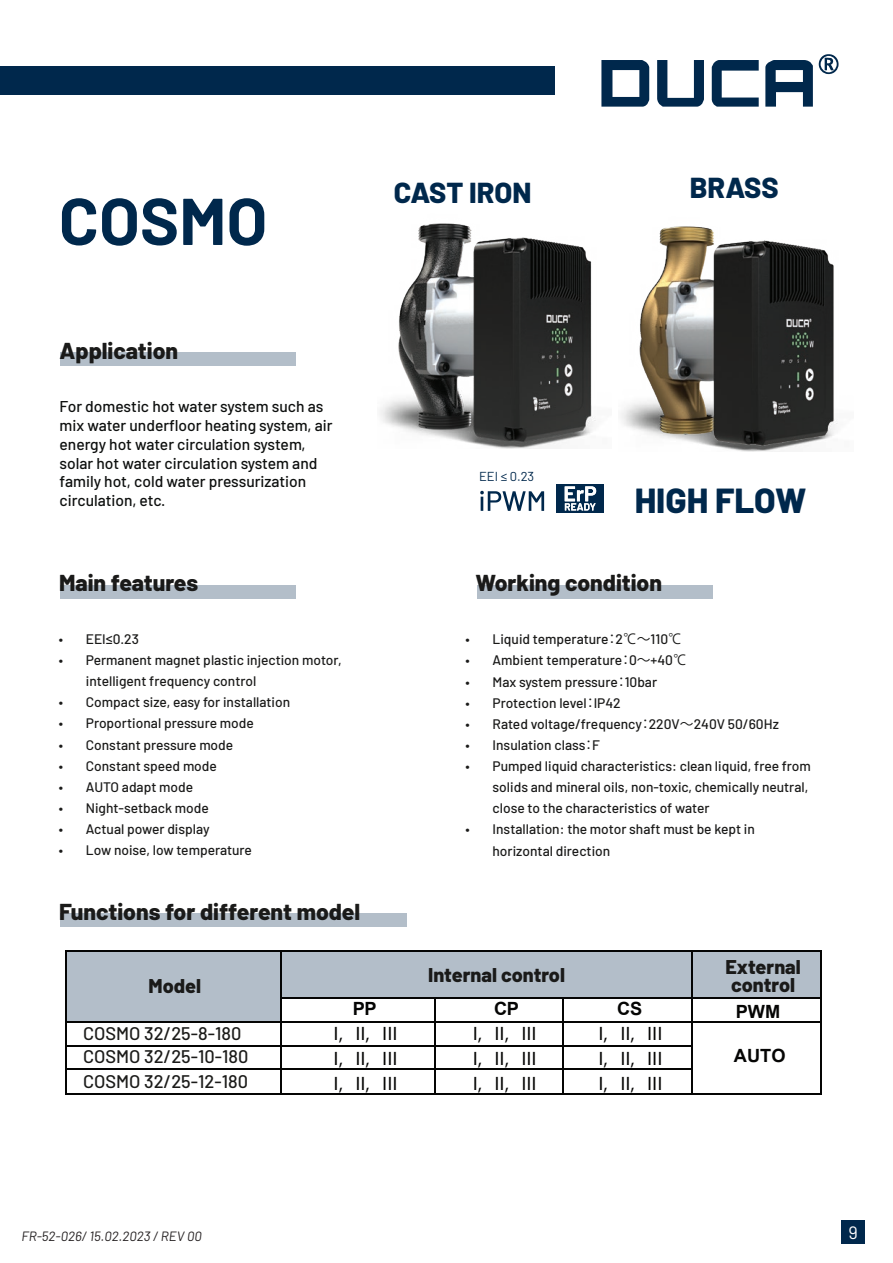
<style>
.page{position:relative;width:893px;height:1263px;background:#fff}
.page>*{position:absolute;margin:0;border:0;box-sizing:border-box;transform-origin:0 0}
.t1{font:700 66px "Barlow";color:#00284c}
.t2{font:800 34.65px "Barlow";color:#00284c}
.t3{font:800 28.8px "Barlow";color:#00284c}
.t4{font:800 22.95px "Barlow";color:#1a1a19}
.t5{font:800 19.8px/17.2px "Barlow";color:#1a1a19}
.t6{font:18.15px/25px "Arial";color:#050504;text-align:center}
.t7{font:500 18.15px/24px "Barlow";color:#1b1b19}
.t8{font:700 18.15px "Arial";color:#050504}
.t9{font:18px "Barlow";color:#fff}
.t10{font:500 15.6px/18.8px "Barlow";color:#0d0f0e}
.t11{font:500 13.8px/21.1px "Barlow";color:#1a1a19}
.t12{font:italic 13.5px "Barlow";color:#231f20}
.t13{font:13.05px "Barlow";color:#00284c}
.s1{font-family:"Koz Go Pr 6 N";font-weight:400}
.s2{font-weight:700}
.s3{font-family:"Koz Go Pr 6 N"}
</style>
<div class="page">
<div style="left:60px;top:913px;width:346px;height:14px;background:#b3bec9"></div>
<div style="left:60px;top:585px;width:236px;height:14px;background:#b3bec9"></div>
<div style="left:478px;top:585px;width:235px;height:14px;background:#b3bec9"></div>
<div style="left:60px;top:352px;width:236px;height:13px;background:#b3bec9"></div>
<div style="left:280px;top:952px;width:542px;height:45px;background:#b3bec9"></div>
<div style="left:67px;top:952px;width:213px;height:70px;background:#b3bec9"></div>
<hr style="left:67px;top:950px;width:213px;height:2px;background:#050504">
<hr style="left:282px;top:950px;width:409px;height:2px;background:#050504">
<hr style="left:693px;top:950px;width:127px;height:2px;background:#050504">
<hr style="left:65px;top:952px;width:2px;height:45px;background:#050504">
<hr style="left:280px;top:952px;width:2px;height:45px;background:#050504">
<hr style="left:691px;top:952px;width:2px;height:45px;background:#050504">
<hr style="left:820px;top:952px;width:2px;height:45px;background:#050504">
<hr style="left:282px;top:997px;width:152px;height:1px;background:#050504">
<hr style="left:436px;top:997px;width:126px;height:1px;background:#050504">
<hr style="left:564px;top:997px;width:127px;height:1px;background:#050504">
<hr style="left:693px;top:997px;width:127px;height:1px;background:#050504">
<hr style="left:65px;top:998px;width:2px;height:23px;background:#050504">
<hr style="left:280px;top:998px;width:2px;height:23px;background:#050504">
<hr style="left:434px;top:998px;width:2px;height:23px;background:#050504">
<hr style="left:562px;top:998px;width:2px;height:23px;background:#050504">
<hr style="left:691px;top:998px;width:2px;height:23px;background:#050504">
<hr style="left:820px;top:998px;width:2px;height:23px;background:#050504">
<hr style="left:67px;top:1021px;width:213px;height:2px;background:#050504">
<hr style="left:282px;top:1021px;width:152px;height:2px;background:#050504">
<hr style="left:436px;top:1021px;width:126px;height:2px;background:#050504">
<hr style="left:564px;top:1021px;width:127px;height:2px;background:#050504">
<hr style="left:693px;top:1021px;width:127px;height:2px;background:#050504">
<hr style="left:65px;top:1023px;width:2px;height:22px;background:#050504">
<hr style="left:280px;top:1023px;width:2px;height:22px;background:#050504">
<hr style="left:434px;top:1023px;width:2px;height:22px;background:#050504">
<hr style="left:562px;top:1023px;width:2px;height:22px;background:#050504">
<hr style="left:691px;top:1023px;width:2px;height:22px;background:#050504">
<hr style="left:820px;top:1023px;width:2px;height:22px;background:#050504">
<hr style="left:282px;top:1045px;width:152px;height:1px;background:#050504">
<hr style="left:436px;top:1045px;width:126px;height:1px;background:#050504">
<hr style="left:564px;top:1045px;width:127px;height:1px;background:#050504">
<hr style="left:65px;top:1046px;width:2px;height:22px;background:#050504">
<hr style="left:280px;top:1046px;width:2px;height:22px;background:#050504">
<hr style="left:434px;top:1046px;width:2px;height:22px;background:#050504">
<hr style="left:562px;top:1046px;width:2px;height:22px;background:#050504">
<hr style="left:691px;top:1046px;width:2px;height:22px;background:#050504">
<hr style="left:820px;top:1046px;width:2px;height:22px;background:#050504">
<hr style="left:282px;top:1068px;width:152px;height:1px;background:#050504">
<hr style="left:436px;top:1068px;width:126px;height:1px;background:#050504">
<hr style="left:564px;top:1068px;width:127px;height:1px;background:#050504">
<hr style="left:65px;top:1069px;width:2px;height:24px;background:#050504">
<hr style="left:280px;top:1069px;width:2px;height:24px;background:#050504">
<hr style="left:434px;top:1069px;width:2px;height:24px;background:#050504">
<hr style="left:562px;top:1069px;width:2px;height:24px;background:#050504">
<hr style="left:691px;top:1069px;width:2px;height:24px;background:#050504">
<hr style="left:820px;top:1069px;width:2px;height:24px;background:#050504">
<hr style="left:282px;top:1093px;width:152px;height:1px;background:#050504">
<hr style="left:436px;top:1093px;width:126px;height:1px;background:#050504">
<hr style="left:564px;top:1093px;width:258px;height:1px;background:#050504">
<hr style="left:67px;top:1045px;width:213px;height:1px;background:#050504">
<hr style="left:67px;top:1068px;width:213px;height:1px;background:#050504">
<hr style="left:67px;top:1093px;width:213px;height:1px;background:#050504">
<div style="left:556px;top:484px;width:47px;height:29px;background:#00284c"></div>
<svg style="left:565px;top:486px;width:31px;height:24px"></svg>
<svg style="left:480px;top:491px;width:64px;height:20px"></svg>
<img style="left:380px;top:223px;width:216px;height:225px">
<img style="left:621px;top:226px;width:217px;height:226px">
<div style="left:842px;top:1220px;width:23px;height:23px;background:#00284c"></div>
<div style="left:1px;top:66px;width:554px;height:29px;background:#00284c"></div>
<svg style="left:819px;top:54px;width:20px;height:20px"></svg>
<svg style="left:601px;top:60px;width:48px;height:47px"></svg>
<svg style="left:657px;top:60px;width:47px;height:47px"></svg>
<svg style="left:712px;top:60px;width:47px;height:47px"></svg>
<svg style="left:765px;top:60px;width:48px;height:47px"></svg>
<h1 class="t1" style="left:59px;top:172px;width:210px">COSMO</h1>
<h3 class="t4" style="left:60px;top:333px;width:120px">Application</h3>
<p class="t10" style="left:60px;top:396px;width:275px">For domestic hot water system such as mix water underfloor heating system, air energy hot water circulation system, solar hot water circulation system and family hot, cold water pressurization circulation, etc.</p>
<h3 class="t3" style="left:394px;top:171px;width:139px">CAST IRON</h3>
<h3 class="t3" style="left:690px;top:167px;width:90px">BRASS</h3>
<p class="t13" style="left:479px;top:467px;width:57px">EEI ≤ 0.23</p>
<h2 class="t2" style="left:635px;top:474px;width:173px">HIGH FLOW</h2>
<h3 class="t4" style="left:59px;top:566px;width:141px">Main features</h3>
<h3 class="t4" style="left:476px;top:566px;width:188px">Working condition</h3>
<p class="t11" style="left:59px;top:627px;width:82px">• EEI≤0.23</p>
<p class="t11" style="left:86px;top:648px;width:258px;text-indent:-27px">• Permanent magnet plastic injection motor, intelligent frequency control</p>
<p class="t11" style="left:59px;top:691px;width:233px">• Compact size, easy for installation</p>
<p class="t11" style="left:59px;top:712px;width:196px">• Proportional pressure mode</p>
<p class="t11" style="left:59px;top:733px;width:176px">• Constant pressure mode</p>
<p class="t11" style="left:59px;top:754px;width:160px">• Constant speed mode</p>
<p class="t11" style="left:59px;top:775px;width:136px">• AUTO adapt mode</p>
<p class="t11" style="left:59px;top:796px;width:152px">• Night-setback mode</p>
<p class="t11" style="left:59px;top:817px;width:152px">• Actual power display</p>
<p class="t11" style="left:59px;top:838px;width:195px">• Low noise, low temperature</p>
<h3 class="t4" style="left:59px;top:894px;width:303px">Functions for different model</h3>
<h3 class="t5" style="left:149px;top:976px;width:54px">Model</h3>
<p class="t11" style="left:466px;top:628px;width:218px">• Liquid temperature<span class="s1">：</span>2<span class="s1">℃～</span>110<span class="s1">℃</span></p>
<p class="t11" style="left:466px;top:649px;width:223px">• Ambient temperature<span class="s1">：</span>0<span class="s1">～</span>+40<span class="s1">℃</span></p>
<p class="t11" style="left:466px;top:670px;width:193px">• Max system pressure<span class="s1">：</span>10bar</p>
<p class="t11" style="left:466px;top:691px;width:157px">• Protection level<span class="s1">：</span>IP42</p>
<p class="t11" style="left:466px;top:712px;width:315px">• Rated voltage/frequency<span class="s1">：</span>220V<span class="s1">～</span>240V 50/60Hz</p>
<p class="t11" style="left:466px;top:733px;width:136px">• Insulation class<span class="s1">：</span>F</p>
<p class="t11" style="left:493px;top:754px;width:320px;text-indent:-27px">• Pumped liquid characteristics: clean liquid, free from solids and mineral oils, non-toxic, chemically neutral, close to the characteristics of water</p>
<p class="t11" style="left:493px;top:818px;width:264px;text-indent:-27px">• Installation: the motor shaft must be kept in horizontal direction</p>
<h3 class="t5" style="left:428px;top:965px;width:138px">Internal control</h3>
<h3 class="t5" style="left:725px;top:957px;width:77px">External control</h3>
<h3 class="t7" style="left:83px;top:1020px;width:167px">COSMO 32/25-8-180<br>COSMO 32/25-10-180<br>COSMO 32/25-12-180</h3>
<h3 class="t6" style="left:473px;top:996px;width:65px"><span class="s2">CP<br></span>I<span class="s3">,</span> II<span class="s3">,</span> III</h3>
<h3 class="t8" style="left:353px;top:996px;width:25px">PP</h3>
<h3 class="t8" style="left:617px;top:996px;width:27px">CS</h3>
<h3 class="t6" style="left:334px;top:1021px;width:65px;text-align:left">I<span class="s3">,</span> II<span class="s3">,</span> III<br>I<span class="s3">,</span> II<span class="s3">,</span> III</h3>
<h3 class="t6" style="left:599px;top:1021px;width:65px">I<span class="s3">,</span> II<span class="s3">,</span> III</h3>
<h3 class="t6" style="left:473px;top:1046px;width:65px">I<span class="s3">,</span> II<span class="s3">,</span> III</h3>
<h3 class="t6" style="left:599px;top:1046px;width:65px">I<span class="s3">,</span> II<span class="s3">,</span> III</h3>
<h3 class="t6" style="left:334px;top:1071px;width:65px">I<span class="s3">,</span> II<span class="s3">,</span> III</h3>
<h3 class="t6" style="left:473px;top:1071px;width:65px">I<span class="s3">,</span> II<span class="s3">,</span> III</h3>
<h3 class="t6" style="left:599px;top:1071px;width:65px">I<span class="s3">,</span> II<span class="s3">,</span> III</h3>
<h3 class="t8" style="left:736px;top:999px;width:46px">PWM</h3>
<h3 class="t8" style="left:734px;top:1043px;width:53px">AUTO</h3>
<p class="t12" style="left:21px;top:1226px;width:182px">FR-52-026/ 15.02.2023 / REV 00</p>
<h3 class="t9" style="left:849px;top:1219px;width:11px">9</h3>
</div>
